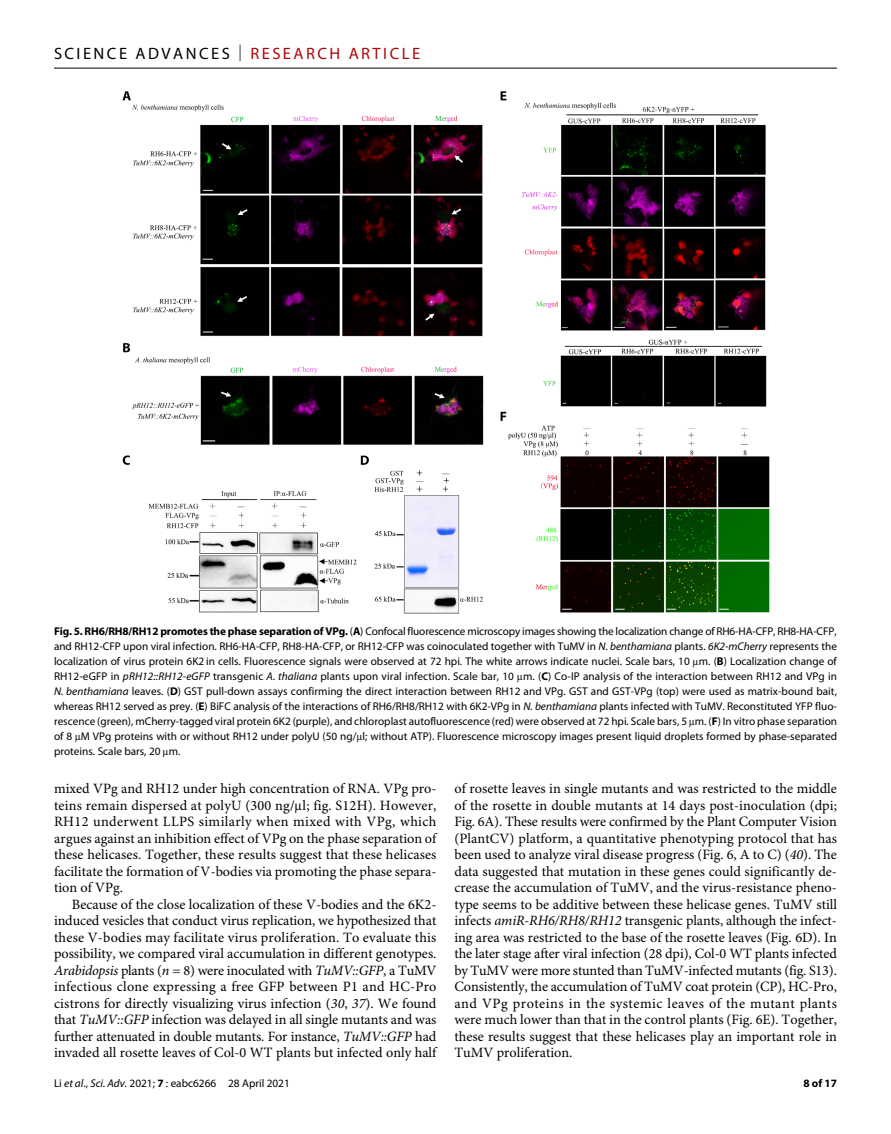
<style>
.page{position:relative;width:891px;height:1134px;background:#fff}
.page>*{position:absolute;margin:0;border:0;box-sizing:border-box;transform-origin:0 0}
.t1{font:16.5px "Myriad Pro";letter-spacing:.15em;color:#000}
.t2{font:14.25px/16.5px "Minion Pro";color:#000;text-align:justify}
.t3{font:11.25px/15px "Myriad Pro";color:#000;text-align:justify}
.t4{font:700 11.25px "Myriad Pro";color:#000}
.s1{font-weight:300}
.s2{color:#b10508}
.s3{font-weight:700}
.s4{font-style:italic}
</style>
<div class="page">
<hr style="left:54px;top:68px;width:783px;height:1px;background:#000">
<img style="left:122px;top:91px;width:648px;height:522px">
<p class="t1" style="left:54px;top:40px;width:368px">SCIENCE ADVANCES <span class="s1">|</span> <span class="s2">RESEARCH ARTICLE</span></p>
<p class="t3" style="left:54px;top:624px;width:785px"><span class="s3">Fig. 5. RH6/RH8/RH12 promotes the phase separation of VPg.</span> (<span class="s3">A</span>) Confocal fluorescence microscopy images showing the localization change of RH6-HA-CFP, RH8-HA-CFP, and RH12-CFP upon viral infection. RH6-HA-CFP, RH8-HA-CFP, or RH12-CFP was coinoculated together with TuMV in <span class="s4">N. benthamiana</span> plants. <span class="s4">6K2-mCherry</span> represents the localization of virus protein 6K2 in cells. Fluorescence signals were observed at 72 hpi. The white arrows indicate nuclei. Scale bars, 10 m. (<span class="s3">B</span>) Localization change of RH12-eGFP in <span class="s4">pRH12::RH12-eGFP</span> transgenic <span class="s4">A. thaliana</span> plants upon viral infection. Scale bar, 10 m. (<span class="s3">C</span>) Co-IP analysis of the interaction between RH12 and VPg in <span class="s4">N. benthamiana</span> leaves. (<span class="s3">D</span>) GST pull-down assays confirming the direct interaction between RH12 and VPg. GST and GST-VPg (top) were used as matrix-bound bait, whereas RH12 served as prey. (<span class="s3">E</span>) BiFC analysis of the interactions of RH6/RH8/RH12 with 6K2-VPg in <span class="s4">N. benthamiana</span> plants infected with TuMV. Reconstituted YFP fluo&shy;rescence (green), mCherry-tagged viral protein 6K2 (purple), and chloroplast autofluorescence (red) were observed at 72 hpi. Scale bars, 5 m. (<span class="s3">F</span>) In vitro phase separation of 8 M VPg proteins with or without RH12 under polyU (50 ng/ l; without ATP). Fluorescence microscopy images present liquid droplets formed by phase-separated proteins. Scale bars, 20 m.</p>
<p class="t2" style="left:54px;top:782px;width:384px">mixed VPg and RH12 under high concentration of RNA. VPg pro&shy;teins remain dispersed at polyU (300 ng/ l; fig. S12H). However, RH12 underwent LLPS similarly when mixed with VPg, which argues against an inhibition effect of VPg on the phase separation of these helicases. Together, these results suggest that these helicases facilitate the formation of V-bodies via promoting the phase separa&shy;tion of VPg.</p>
<p class="t2" style="left:54px;top:897px;width:384px;text-indent:18px">Because of the close localization of these V-bodies and the 6K2- induced vesicles that conduct virus replication, we hypothesized that these V-bodies may facilitate virus proliferation. To evaluate this possibility, we compared viral accumulation in different genotypes.<br><span class="s4">Arabidopsis</span> plants (<span class="s4">n</span> = 8) were inoculated with <span class="s4">TuMV::GFP</span>, a TuMV infectious clone expressing a free GFP between P1 and HC-Pro cistrons for directly visualizing virus infection (<span class="s4">30</span>, <span class="s4">37</span>). We found that <span class="s4">TuMV::GFP</span> infection was delayed in all single mutants and was further attenuated in double mutants. For instance, <span class="s4">TuMV::GFP</span> had invaded all rosette leaves of Col-0 WT plants but infected only half</p>
<p class="t3" style="left:54px;top:1076px;width:237px">Li <span class="s4">et al</span>., <span class="s4">Sci. Adv.</span> 2021; <span class="s3">7</span> : eabc6266 28 April 2021</p>
<p class="t2" style="left:454px;top:782px;width:384px">of rosette leaves in single mutants and was restricted to the middle of the rosette in double mutants at 14 days post-inoculation (dpi; Fig. 6A). These results were confirmed by the Plant Computer Vision (PlantCV) platform, a quantitative phenotyping protocol that has been used to analyze viral disease progress (Fig. 6, A to C) (<span class="s4">40</span>). The data suggested that mutation in these genes could significantly de&shy;crease the accumulation of TuMV, and the virus-resistance pheno&shy;type seems to be additive between these helicase genes. TuMV still infects <span class="s4">amiR-RH6/RH8/RH12</span> transgenic plants, although the infect&shy;ing area was restricted to the base of the rosette leaves (Fig. 6D). In the later stage after viral infection (28 dpi), Col-0 WT plants infected by TuMV were more stunted than TuMV-infected mutants (fig. S13).<br>Consistently, the accumulation of TuMV coat protein (CP), HC-Pro, and VPg proteins in the systemic leaves of the mutant plants were much lower than that in the control plants (Fig. 6E). Together, these results suggest that these helicases play an important role in TuMV proliferation.</p>
<p class="t4" style="left:803px;top:1074px;width:35px">8 of 17</p>
</div>
